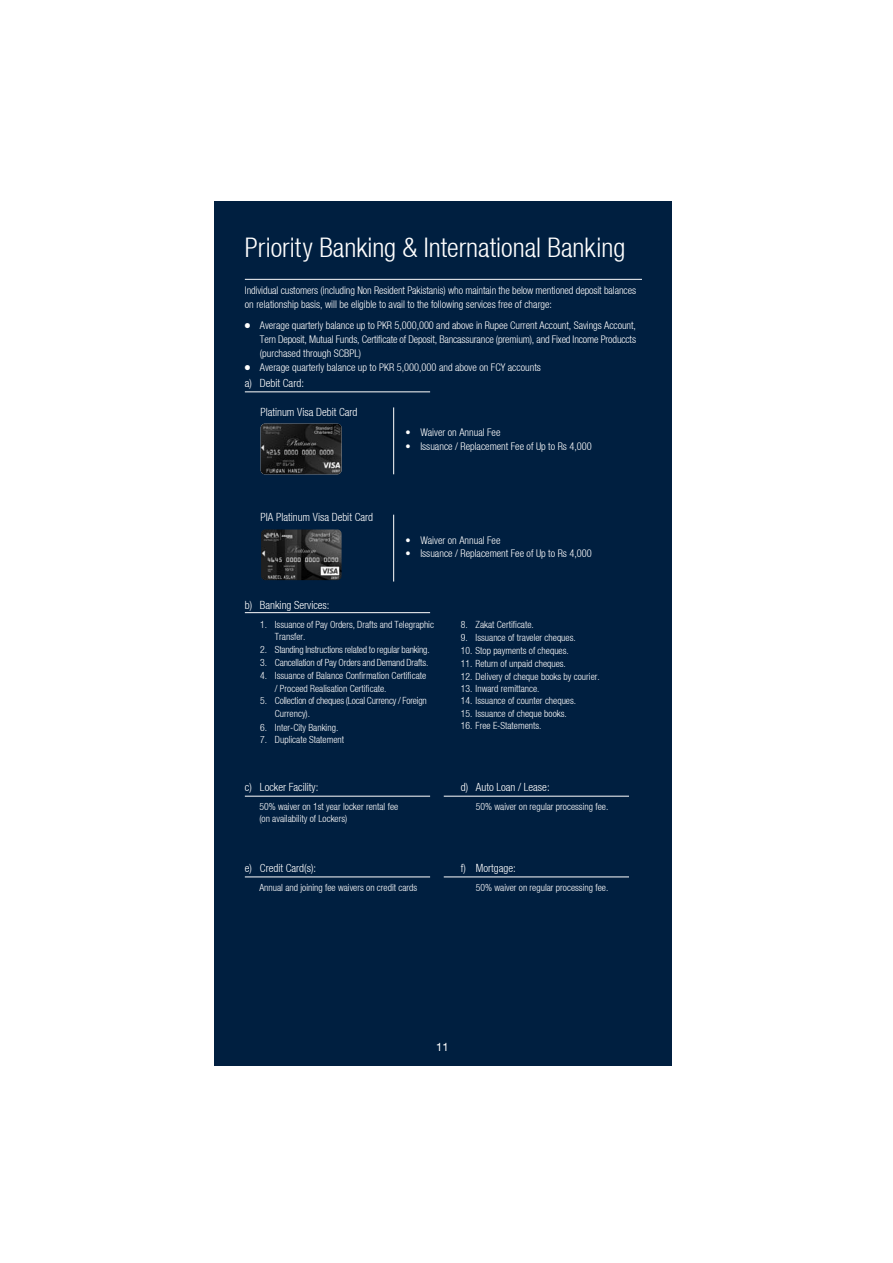
<style>
.page{position:relative;width:893px;height:1263px;background:#fff}
.page>*{position:absolute;margin:0;border:0;box-sizing:border-box;transform-origin:0 0}
.t1{font:300 condensed 27px "Helvetica Neue";color:#fff}
.t2{font:300 condensed 11.25px "Helvetica Neue";color:#fff}
.t3{font:11.25px "Helvetica Neue";color:#fff}
.t4{font:300 condensed 10.65px/13.8px "Helvetica Neue";color:#fff}
.t5{font:300 condensed 9.9px/12.9px "Helvetica Neue";color:#fff}
.t6{font:300 condensed 9.9px/12.9px "Helvetica Neue";letter-spacing:-.02em;color:#fff}
</style>
<div class="page">
<div style="left:214px;top:201px;width:457px;height:865px;background:#001f40"></div>
<hr style="left:245px;top:279px;width:397px;height:1px;background:#fff">
<hr style="left:393px;top:407px;width:1px;height:67px;background:#fff">
<img style="left:261px;top:529px;width:81px;height:51px;border-radius:4px">
<img style="left:261px;top:424px;width:81px;height:50px;border-radius:4px">
<hr style="left:393px;top:515px;width:1px;height:67px;background:#fff">
<hr style="left:245px;top:392px;width:185px;height:1px;background:#fff">
<hr style="left:245px;top:796px;width:185px;height:1px;background:#fff">
<hr style="left:444px;top:796px;width:185px;height:1px;background:#fff">
<hr style="left:245px;top:877px;width:185px;height:1px;background:#fff">
<hr style="left:444px;top:877px;width:185px;height:1px;background:#fff">
<hr style="left:245px;top:612px;width:185px;height:1px;background:#fff">
<h1 class="t1" style="left:245px;top:235px;width:382px">Priority Banking &amp; International Banking</h1>
<p class="t4" style="left:245px;top:284px;width:393px">Individual customers (including Non Resident Pakistanis) who maintain the below mentioned deposit balances on relationship basis, will be eligible to avail to the following services free of charge:</p>
<p class="t4" style="left:260px;top:319px;width:378px;text-align:justify;text-indent:-15px">● Average quarterly balance up to PKR 5,000,000 and above in Rupee Current Account, Savings Account, Tern Deposit, Mutual Funds, Certificate of Deposit, Bancassurance (premium), and Fixed Income Produccts (purchased through SCBPL)</p>
<p class="t4" style="left:245px;top:361px;width:297px">● Average quarterly balance up to PKR 5,000,000 and above on FCY accounts</p>
<p class="t2" style="left:260px;top:407px;width:99px">Platinum Visa Debit Card</p>
<p class="t4" style="left:405px;top:426px;width:96px">• Waiver on Annual Fee</p>
<p class="t4" style="left:405px;top:440px;width:188px">• Issuance / Replacement Fee of Up to Rs 4,000</p>
<p class="t2" style="left:245px;top:378px;width:61px">a) Debit Card:</p>
<p class="t2" style="left:260px;top:512px;width:114px">PIA Platinum Visa Debit Card</p>
<p class="t4" style="left:405px;top:534px;width:96px">• Waiver on Annual Fee</p>
<p class="t4" style="left:405px;top:547px;width:188px">• Issuance / Replacement Fee of Up to Rs 4,000</p>
<p class="t2" style="left:245px;top:600px;width:86px">b) Banking Services:</p>
<p class="t5" style="left:275px;top:618px;width:161px;text-indent:-15px">1. Issuance of Pay Orders, Drafts and Telegraphic<br>Transfer.</p>
<p class="t6" style="left:260px;top:644px;width:171px">2. Standing Instructions related to regular banking.</p>
<p class="t5" style="left:260px;top:657px;width:170px">3. Cancellation of Pay Orders and Demand Drafts.</p>
<p class="t5" style="left:275px;top:670px;width:153px;text-indent:-15px">4. Issuance of Balance Confirmation Certificate / Proceed Realisation Certificate.</p>
<p class="t6" style="left:275px;top:695px;width:153px;text-indent:-15px">5. Collection of cheques (Local Currency / Foreign<br>Currency).</p>
<p class="t5" style="left:260px;top:721px;width:80px">6. Inter-City Banking.</p>
<p class="t5" style="left:260px;top:734px;width:86px">7. Duplicate Statement</p>
<p class="t5" style="left:461px;top:618px;width:75px">8. Zakat Certificate.</p>
<p class="t5" style="left:461px;top:631px;width:117px">9. Issuance of traveler cheques.</p>
<p class="t5" style="left:461px;top:645px;width:110px">10. Stop payments of cheques.</p>
<p class="t5" style="left:461px;top:657px;width:107px">11. Return of unpaid cheques.</p>
<p class="t5" style="left:461px;top:670px;width:141px">12. Delivery of cheque books by courier.</p>
<p class="t5" style="left:461px;top:682px;width:80px">13. Inward remittance.</p>
<p class="t5" style="left:461px;top:695px;width:117px">14. Issuance of counter cheques.</p>
<p class="t5" style="left:461px;top:707px;width:108px">15. Issuance of cheque books.</p>
<p class="t5" style="left:461px;top:719px;width:82px">16. Free E-Statements.</p>
<p class="t2" style="left:245px;top:782px;width:75px">c) Locker Facility:</p>
<p class="t2" style="left:461px;top:782px;width:90px">d) Auto Loan / Lease:</p>
<p class="t5" style="left:259px;top:801px;width:140px;line-height:12.3px">50% waiver on 1st year locker rental fee (on availability of Lockers)</p>
<p class="t5" style="left:476px;top:800px;width:134px">50% waiver on regular processing fee.</p>
<p class="t2" style="left:245px;top:863px;width:73px">e) Credit Card(s):</p>
<p class="t2" style="left:461px;top:863px;width:57px">f) Mortgage:</p>
<p class="t5" style="left:259px;top:881px;width:159px">Annual and joining fee waivers on credit cards</p>
<p class="t5" style="left:476px;top:881px;width:134px">50% waiver on regular processing fee.</p>
<p class="t3" style="left:436px;top:1043px;width:14px">11</p>
</div>
